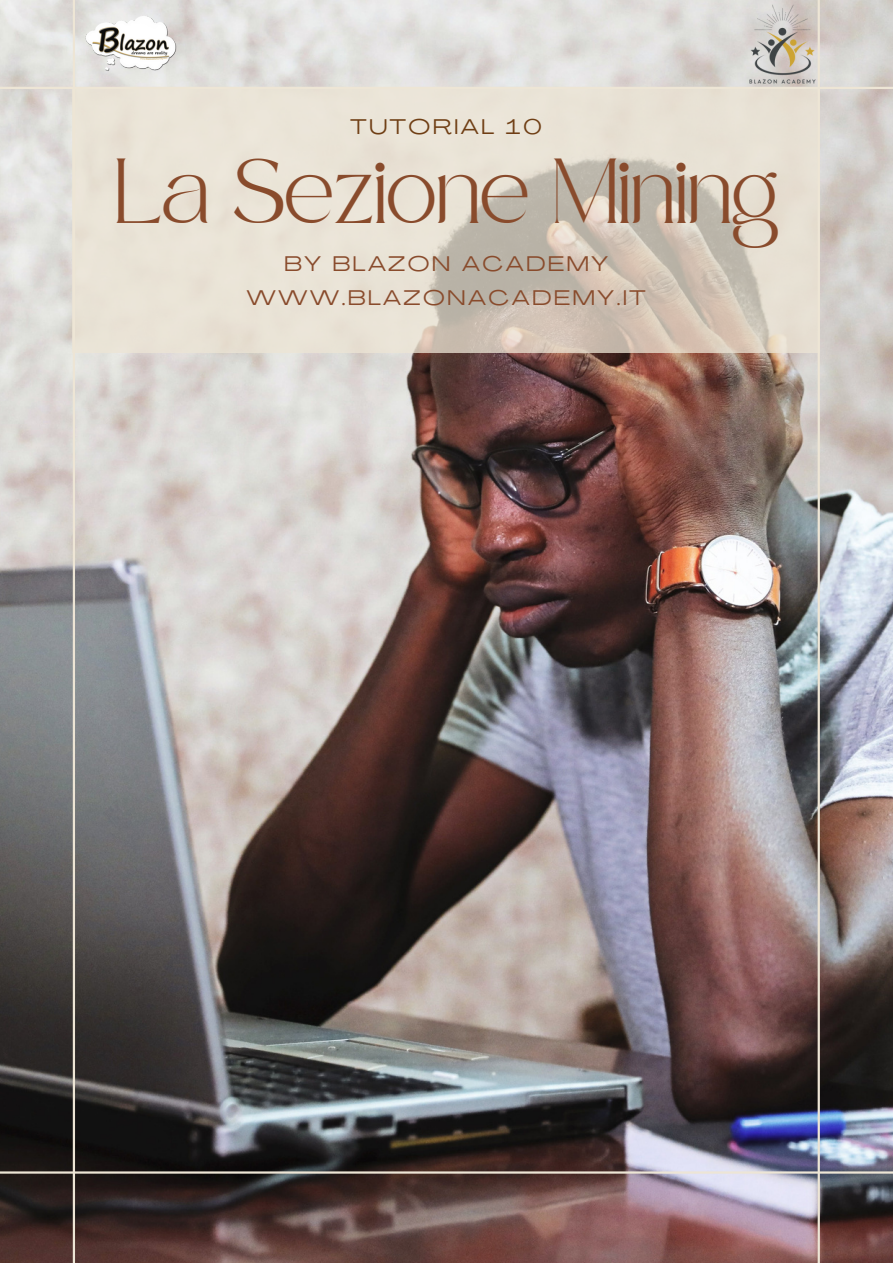
<style>
.page{position:relative;width:893px;height:1264px;background:#fff}
.page>*{position:absolute;margin:0;border:0;box-sizing:border-box;transform-origin:0 0}
.t1{font:45px "Safira March";color:#894b2c}
.t2{font:21px "Agrandir Grand";letter-spacing:.125em;color:#6f3e14}
.t3{font:20.85px "Agrandir Grand";letter-spacing:.125em;color:#894b2c}
</style>
<div class="page">
<img style="left:0;top:0;width:892px;height:1262px">
<svg style="left:75px;top:89px;width:742px;height:264px;fill:#e8e2d5"></svg>
<hr style="left:73px;top:0;width:2px;height:1262px;background:#ede5d5">
<hr style="left:817px;top:0;width:2px;height:1262px;background:#ede5d5">
<hr style="left:0;top:87px;width:892px;height:2px;background:#ede5d5">
<hr style="left:0;top:1171px;width:892px;height:2px;background:#ede5d5">
<img style="left:75px;top:12px;width:106px;height:63px">
<img style="left:746px;top:0;width:72px;height:87px">
<p class="t2" style="left:350px;top:118px;width:193px">TUTORIAL 10</p>
<p class="t1" style="left:115px;top:181px;width:663px">La Sezione Mining</p>
<p class="t3" style="left:284px;top:255px;width:325px">BY BLAZON ACADEMY</p>
<p class="t3" style="left:247px;top:290px;width:400px">WWW.BLAZONACADEMY.IT</p>
</div>
